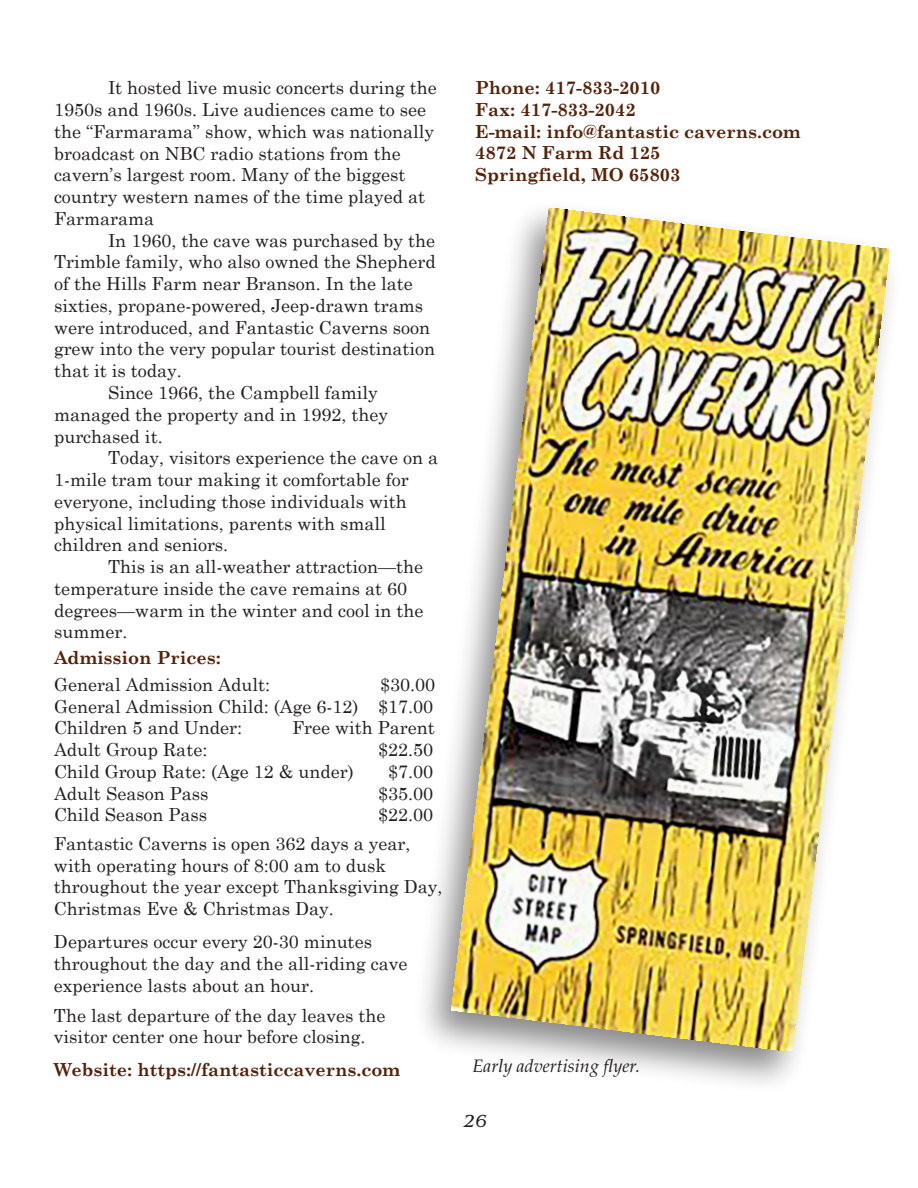
<style>
.page{position:relative;width:918px;height:1188px;background:#fff}
.page>*{position:absolute;margin:0;border:0;box-sizing:border-box;transform-origin:0 0}
.t1{font:18px/21.8px "Century Schoolbook";color:#231f20}
.t2{font:700 18px "Century Schoolbook";color:#542209}
.t3{font:italic 18px "Palatino";color:#231f20}
.t4{font:italic 18px "Benguiat";color:#231f20}
</style>
<div class="page">
<img style="left:451px;top:208px;width:438px;height:843px">
<p class="t1" style="left:54px;top:77px;width:384px;text-indent:54px">It hosted live music concerts during the 1950s and 1960s. Live audiences came to see the “Farmarama” show, which was nationally broadcast on NBC radio stations from the</p>
<p class="t1" style="left:54px;top:164px;width:373px">cavern’s largest room. Many of the biggest country western names of the time played at<br>Farmarama</p>
<p class="t1" style="left:54px;top:229px;width:383px;text-indent:54px">In 1960, the cave was purchased by the Trimble family, who also owned the Shepherd of the Hills Farm near Branson. In the late sixties, propane-powered, Jeep-drawn trams were introduced, and Fantastic Caverns soon grew into the very popular tourist destination that it is today.</p>
<p class="t1" style="left:108px;top:381px;width:271px">Since 1966, the Campbell family</p>
<p class="t1" style="left:54px;top:403px;width:336px">managed the property and in 1992, they</p>
<p class="t1" style="left:54px;top:425px;width:110px">purchased it.</p>
<p class="t1" style="left:54px;top:446px;width:386px;text-indent:54px">Today, visitors experience the cave on a<br>1-mile tram tour making it comfortable for</p>
<p class="t1" style="left:54px;top:490px;width:354px">everyone, including those individuals with physical limitations, parents with small</p>
<p class="t1" style="left:54px;top:534px;width:176px">children and seniors.</p>
<p class="t1" style="left:54px;top:555px;width:371px;text-indent:54px">This is an all-weather attraction—the temperature inside the cave remains at 60</p>
<p class="t1" style="left:54px;top:599px;width:371px">degrees—warm in the winter and cool in the summer.</p>
<p class="t2" style="left:54px;top:646px;width:168px">Admission Prices:</p>
<p class="t1" style="left:54px;top:673px;width:218px">General Admission Adult:</p>
<p class="t1" style="left:380px;top:673px;width:57px">$30.00</p>
<p class="t1" style="left:54px;top:695px;width:381px">General Admission Child: (Age 6-12) $17.00</p>
<p class="t1" style="left:54px;top:717px;width:190px">Children 5 and Under:</p>
<p class="t1" style="left:292px;top:717px;width:144px">Free with Parent</p>
<p class="t1" style="left:54px;top:738px;width:155px">Adult Group Rate:</p>
<p class="t1" style="left:378px;top:738px;width:57px">$22.50</p>
<p class="t1" style="left:54px;top:760px;width:301px">Child Group Rate: (Age 12 &amp; under)</p>
<p class="t1" style="left:388px;top:760px;width:47px">$7.00</p>
<p class="t1" style="left:54px;top:782px;width:156px">Adult Season Pass</p>
<p class="t1" style="left:378px;top:782px;width:57px">$35.00</p>
<p class="t1" style="left:54px;top:804px;width:155px">Child Season Pass</p>
<p class="t1" style="left:378px;top:804px;width:57px">$22.00</p>
<p class="t1" style="left:54px;top:832px;width:390px">Fantastic Caverns is open 362 days a year, with operating hours of 8:00 am to dusk throughout the year except Thanksgiving Day, Christmas Eve &amp; Christmas Day.</p>
<p class="t1" style="left:54px;top:930px;width:355px">Departures occur every 20-30 minutes throughout the day and the all-riding cave</p>
<p class="t1" style="left:54px;top:974px;width:262px">experience lasts about an hour.</p>
<p class="t1" style="left:54px;top:1004px;width:333px">The last departure of the day leaves the</p>
<p class="t1" style="left:54px;top:1026px;width:313px">visitor center one hour before closing.</p>
<p class="t2" style="left:54px;top:1059px;width:347px">Website: https://fantasticcaverns.com</p>
<p class="t2" style="left:475px;top:77px;width:187px">Phone: 417-833-2010</p>
<p class="t2" style="left:475px;top:98px;width:162px">Fax: 417-833-2042</p>
<p class="t2" style="left:475px;top:120px;width:327px">E-mail: info@fantastic caverns.com</p>
<p class="t2" style="left:475px;top:142px;width:187px">4872 N Farm Rd 125</p>
<p class="t2" style="left:475px;top:163px;width:207px">Springfield, MO 65803</p>
<p class="t3" style="left:472px;top:1059px;width:169px">Early advertising flyer.</p>
<p class="t4" style="left:463px;top:1115px;width:25px">26</p>
</div>
